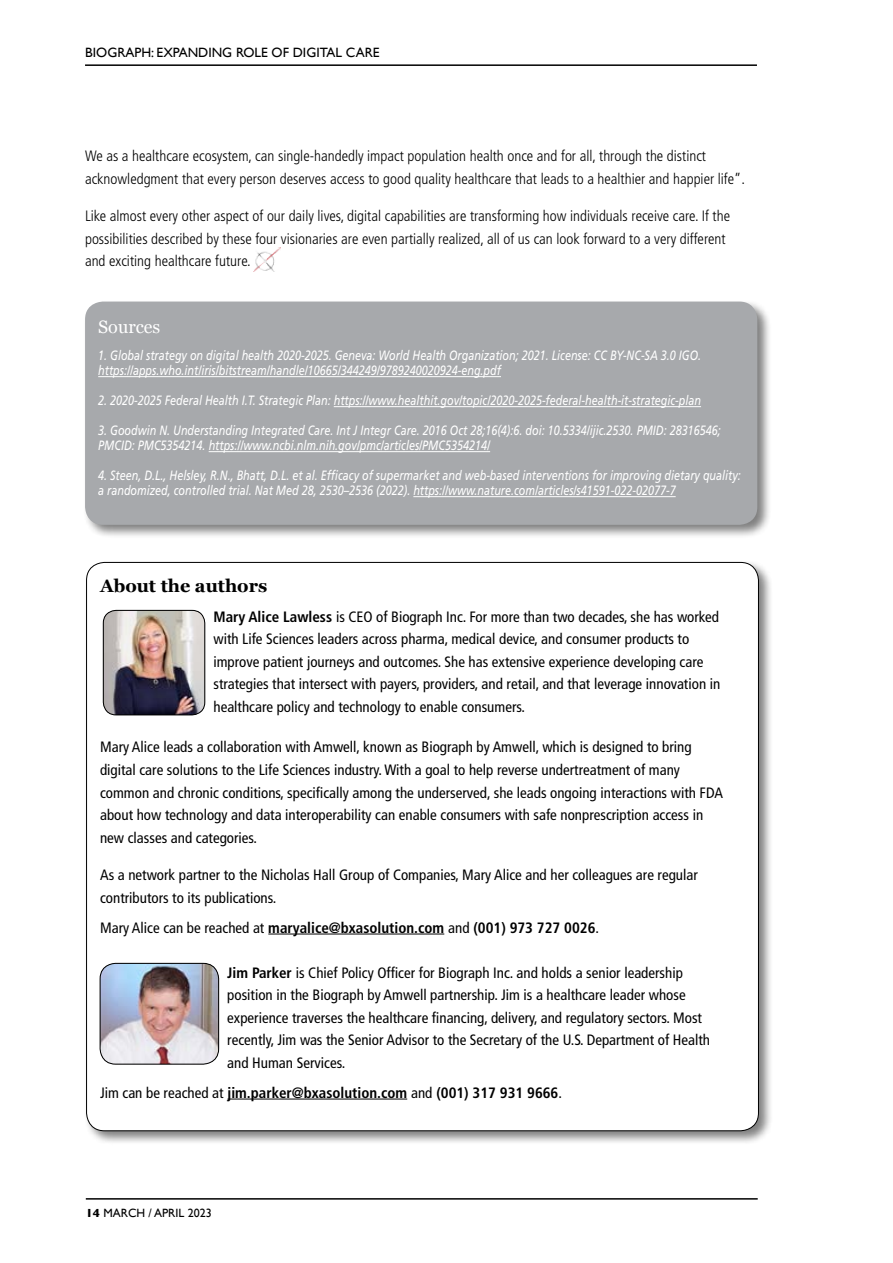
<style>
.page{position:relative;width:893px;height:1263px;background:#fff}
.page>*{position:absolute;margin:0;border:0;box-sizing:border-box;transform-origin:0 0}
.t1{font:700 18px "Georgia";color:#000}
.t2{font:18px "Georgia";color:#fff}
.t3{font:condensed 15px/22.5px "Frutiger";color:#000}
.t4{font:300 condensed 15px/22.5px "Frutiger";color:#000}
.t5{font:700 condensed 15px "Frutiger";color:#000}
.t6{font:italic 13.5px/15px "Frutiger";color:#fff;scale:.8 1}
.t7{font:13.5px "Gill Sans";color:#000}
.t8{font:12px "Gill Sans";color:#000}
.s1{font-weight:700}
.s2{font-weight:400}
</style>
<div class="page">
<hr style="left:85px;top:64px;width:672px;height:2px;background:#000">
<hr style="left:86px;top:1198px;width:672px;height:1px;background:#000">
<div style="left:83px;top:300px;width:688px;height:239px;background:#000;opacity:.5"></div>
<div style="left:85px;top:302px;width:672px;height:223px;background:#a7a9ac;border-radius:18px"></div>
<hr style="left:98px;top:376px;width:403px;height:1px;background:#fff">
<hr style="left:334px;top:406px;width:367px;height:1px;background:#fff">
<hr style="left:209px;top:451px;width:281px;height:1px;background:#fff">
<hr style="left:413px;top:496px;width:263px;height:1px;background:#fff">
<div style="left:84px;top:560px;width:689px;height:585px;background:#000;opacity:.5"></div>
<div style="left:87px;top:562px;width:671px;height:569px;background:#fff;border-radius:18px"></div>
<hr style="left:268px;top:934px;width:176px;height:1px;background:#000">
<hr style="left:227px;top:1099px;width:180px;height:1px;background:#000">
<img style="left:103px;top:610px;width:102px;height:105px">
<div style="left:103px;top:610px;width:102px;height:105px;border:1px solid #000;border-radius:13px"></div>
<img style="left:100px;top:963px;width:119px;height:101px">
<div style="left:100px;top:963px;width:119px;height:101px;border:1px solid #000;border-radius:16px"></div>
<img style="left:254px;top:248px;width:26px;height:24px">
<p class="t7" style="left:85px;top:44px;width:296px">BIOGRAPH: EXPANDING ROLE OF DIGITAL CARE</p>
<p class="t4" style="left:85px;top:145px;width:661px">We as a healthcare ecosystem, can single-handedly impact population health once and for all, through the distinct acknowledgment that every person deserves access to good quality healthcare that leads to a healthier and happier life”.</p>
<p class="t4" style="left:85px;top:205px;width:647px">Like almost every other aspect of our daily lives, digital capabilities are transforming how individuals receive care. If the possibilities described by these four visionaries are even partially realized, all of us can look forward to a very different and exciting healthcare future.</p>
<p class="t2" style="left:98px;top:314px;width:64px">Sources</p>
<p class="t6" style="left:98px;top:348px;width:755px">1. Global strategy on digital health 2020-2025. Geneva: World Health Organization; 2021. License: CC BY-NC-SA 3.0 IGO. https://apps.who.int/iris/bitstream/handle/10665/344249/9789240020924-eng.pdf</p>
<p class="t6" style="left:98px;top:393px;width:755px">2. 2020-2025 Federal Health I.T. Strategic Plan: https://www.healthit.gov/topic/2020-2025-federal-health-it-strategic-plan</p>
<p class="t6" style="left:98px;top:423px;width:780px">3. Goodwin N. Understanding Integrated Care. Int J Integr Care. 2016 Oct 28;16(4):6. doi: 10.5334/ijic.2530. PMID: 28316546;<br>PMCID: PMC5354214. https://www.ncbi.nlm.nih.gov/pmc/articles/PMC5354214/</p>
<p class="t6" style="left:98px;top:468px;width:805px">4. Steen, D.L., Helsley, R.N., Bhatt, D.L. et al. Efficacy of supermarket and web-based interventions for improving dietary quality: a randomized, controlled trial. Nat Med 28, 2530–2536 (2022). https://www.nature.com/articles/s41591-022-02077-7</p>
<p class="t1" style="left:100px;top:572px;width:169px">About the authors</p>
<p class="t3" style="left:213px;top:606px;width:508px"><span class="s1">Mary Alice Lawless</span> is CEO of Biograph Inc. For more than two decades, she has worked with Life Sciences leaders across pharma, medical device, and consumer products to improve patient journeys and outcomes. She has extensive experience developing care strategies that intersect with payers, providers, and retail, and that leverage innovation in healthcare policy and technology to enable consumers.</p>
<p class="t3" style="left:100px;top:736px;width:624px">Mary Alice leads a collaboration with Amwell, known as Biograph by Amwell, which is designed to bring digital care solutions to the Life Sciences industry. With a goal to help reverse undertreatment of many common and chronic conditions, specifically among the underserved, she leads ongoing interactions with FDA about how technology and data interoperability can enable consumers with safe nonprescription access in new classes and categories.</p>
<p class="t3" style="left:100px;top:864px;width:599px">As a network partner to the Nicholas Hall Group of Companies, Mary Alice and her colleagues are regular contributors to its publications.</p>
<p class="t5" style="left:100px;top:918px;width:500px"><span class="s2">Mary Alice can be reached at</span> maryalice@bxasolution.com <span class="s2">and</span> (001) 973 727 0026<span class="s2">.</span></p>
<p class="t3" style="left:227px;top:961px;width:484px"><span class="s1">Jim Parker</span> is Chief Policy Officer for Biograph Inc. and holds a senior leadership position in the Biograph by Amwell partnership. Jim is a healthcare leader whose experience traverses the healthcare financing, delivery, and regulatory sectors. Most recently, Jim was the Senior Advisor to the Secretary of the U.S. Department of Health and Human Services.</p>
<p class="t5" style="left:100px;top:1083px;width:463px"><span class="s2">Jim can be reached at</span> jim.parker@bxasolution.com <span class="s2">and</span> (001) 317 931 9666<span class="s2">.</span></p>
<p class="t8" style="left:86px;top:1206px;width:127px"><span class="s1">14</span> MARCH / APRIL 2023</p>
</div>
